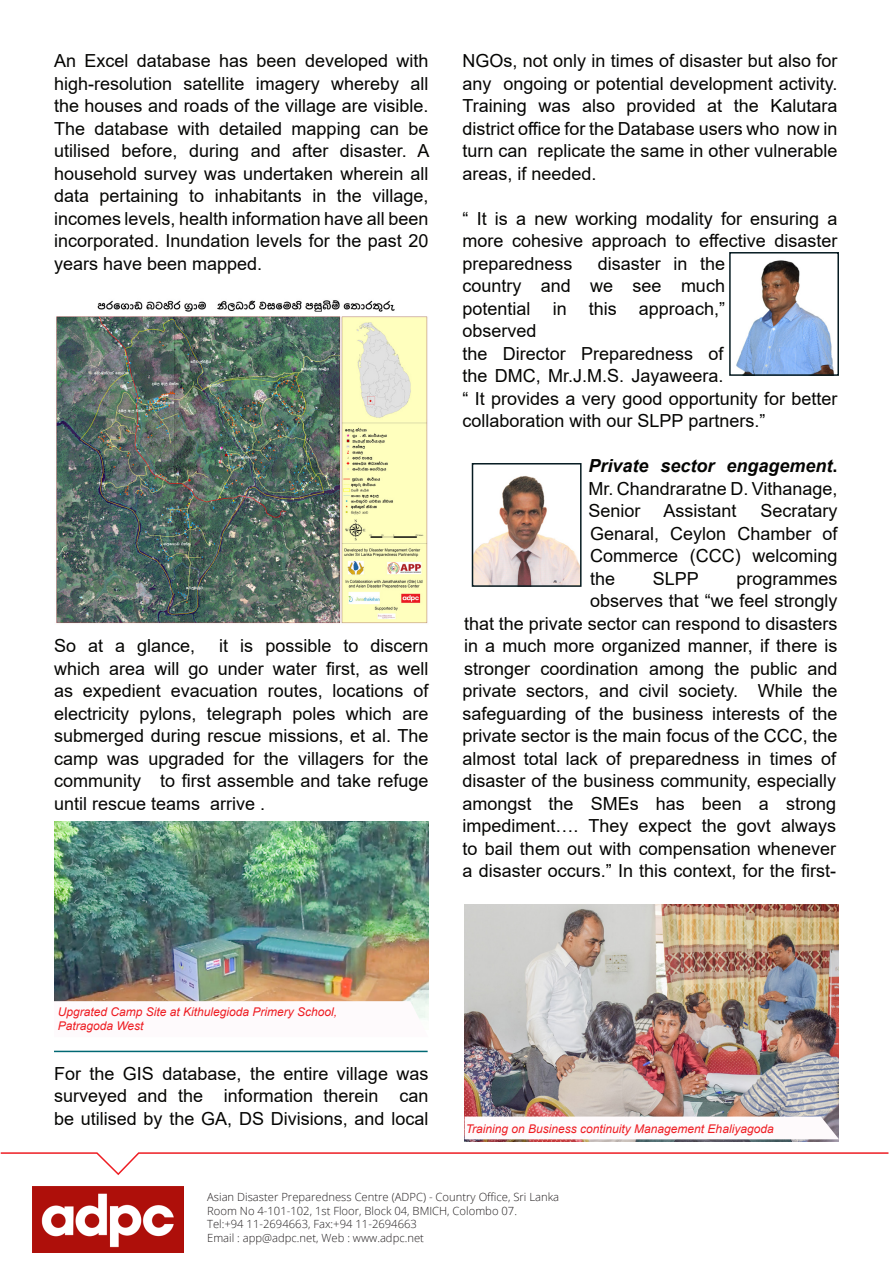
<style>
.page{position:relative;width:893px;height:1263px;background:#fff}
.page>*{position:absolute;margin:0;border:0;box-sizing:border-box;transform-origin:0 0}
.t1{font:18px/22.5px "Arial";color:#050503;text-align:justify}
.t2{font:italic 12px/14.4px "Arial";color:#ee1d23}
.t3{font:300 11.25px/13.5px "Open Sans";color:#231f20}
.s1{font-weight:700;font-style:italic}
.s2{font-weight:700}
</style>
<div class="page">
<img style="left:32px;top:1186px;width:151px;height:67px">
<svg style="left:0;top:1152px;width:889px;height:23px"></svg>
<img style="left:464px;top:904px;width:375px;height:237px">
<img style="left:56px;top:300px;width:372px;height:324px">
<img style="left:736px;top:260px;width:98px;height:113px">
<div style="left:729px;top:252px;width:110px;height:124px;border:2px solid #061b21"></div>
<img style="left:475px;top:475px;width:104px;height:109px">
<div style="left:472px;top:463px;width:110px;height:124px;border:2px solid #061b21"></div>
<svg style="left:465px;top:1116px;width:374px;height:23px"></svg>
<img style="left:54px;top:821px;width:374px;height:180px">
<hr style="left:54px;top:1051px;width:374px;height:1px;background:#006873">
<svg style="left:54px;top:1001px;width:374px;height:18px"></svg>
<p class="t1" style="left:54px;top:49px;width:377px">An Excel database has been developed with high-resolution satellite imagery whereby all the houses and roads of the village are visible.<br>The database with detailed mapping can be utilised before, during and after disaster. A household survey was undertaken wherein all data pertaining to inhabitants in the village, incomes levels, health information have all been incorporated. Inundation levels for the past 20 years have been mapped.</p>
<p class="t1" style="left:54px;top:634px;width:143px">So at a glance,</p>
<p class="t1" style="left:54px;top:634px;width:376px;text-indent:165px">it is possible to discern which area will go under water first, as well as expedient evacuation routes, locations of electricity pylons, telegraph poles which are submerged during rescue missions, et al. The camp was upgraded for the villagers for the community to first assemble and take refuge until rescue teams arrive .</p>
<p class="t1" style="left:462px;top:49px;width:377px">NGOs, not only in times of disaster but also for any ongoing or potential development activity.<br>Training was also provided at the Kalutara district office for the Database users who now in turn can replicate the same in other vulnerable areas, if needed.</p>
<p class="t1" style="left:462px;top:207px;width:376px">“ It is a new working modality for ensuring a more cohesive approach to effective disaster preparedness</p>
<p class="t1" style="left:462px;top:252px;width:264px;text-indent:135px">disaster in the country and we see much potential in this approach,” observed</p>
<p class="t1" style="left:462px;top:342px;width:376px;text-align:left">the Director Preparedness of<br>the DMC, Mr.J.M.S. Jayaweera.<br>“ It provides a very good opportunity for better collaboration with our SLPP partners.”</p>
<p class="t1" style="left:588px;top:454px;width:251px"><span class="s1">Private sector engagement</span><span class="s2">.<br></span>Mr. Chandraratne D. Vithanage, Senior</p>
<p class="t1" style="left:590px;top:499px;width:249px;text-indent:170px">Secratary Genaral, Ceylon Chamber of Commerce (CCC) welcoming the</p>
<p class="t1" style="left:663px;top:499px;width:75px">Assistant</p>
<p class="t1" style="left:653px;top:567px;width:48px">SLPP</p>
<p class="t1" style="left:462px;top:567px;width:377px;text-align:right">programmes<br>observes that “we feel strongly<br>that the private sector can respond to disasters in a much more organized manner, if there is stronger coordination among the public and private sectors, and civil society. While the safeguarding of the business interests of the private sector is the main focus of the CCC, the almost total lack of preparedness in times of disaster of the business community, especially amongst the SMEs has been a strong impediment…. They expect the govt always to bail them out with compensation whenever a disaster occurs.” In this context, for the first-</p>
<p class="t2" style="left:58px;top:1004px;width:281px">Upgrated Camp Site at Kithulegioda Primery School,<br>Patragoda West</p>
<p class="t1" style="left:54px;top:1062px;width:376px">For the GIS database, the entire village was surveyed and the information therein can be utilised by the GA, DS Divisions, and local</p>
<p class="t2" style="left:466px;top:1122px;width:309px">Training on Business continuity Management Ehaliyagoda</p>
<p class="t3" style="left:207px;top:1190px;width:353px">Asian Disaster Preparedness Centre (ADPC) - Country Office, Sri Lanka Room No 4-101-102, 1st Floor, Block 04, BMICH, Colombo 07.<br>Tel:+94 11-2694663, Fax:+94 11-2694663<br>Email : app@adpc.net, Web : www.adpc.net</p>
</div>
